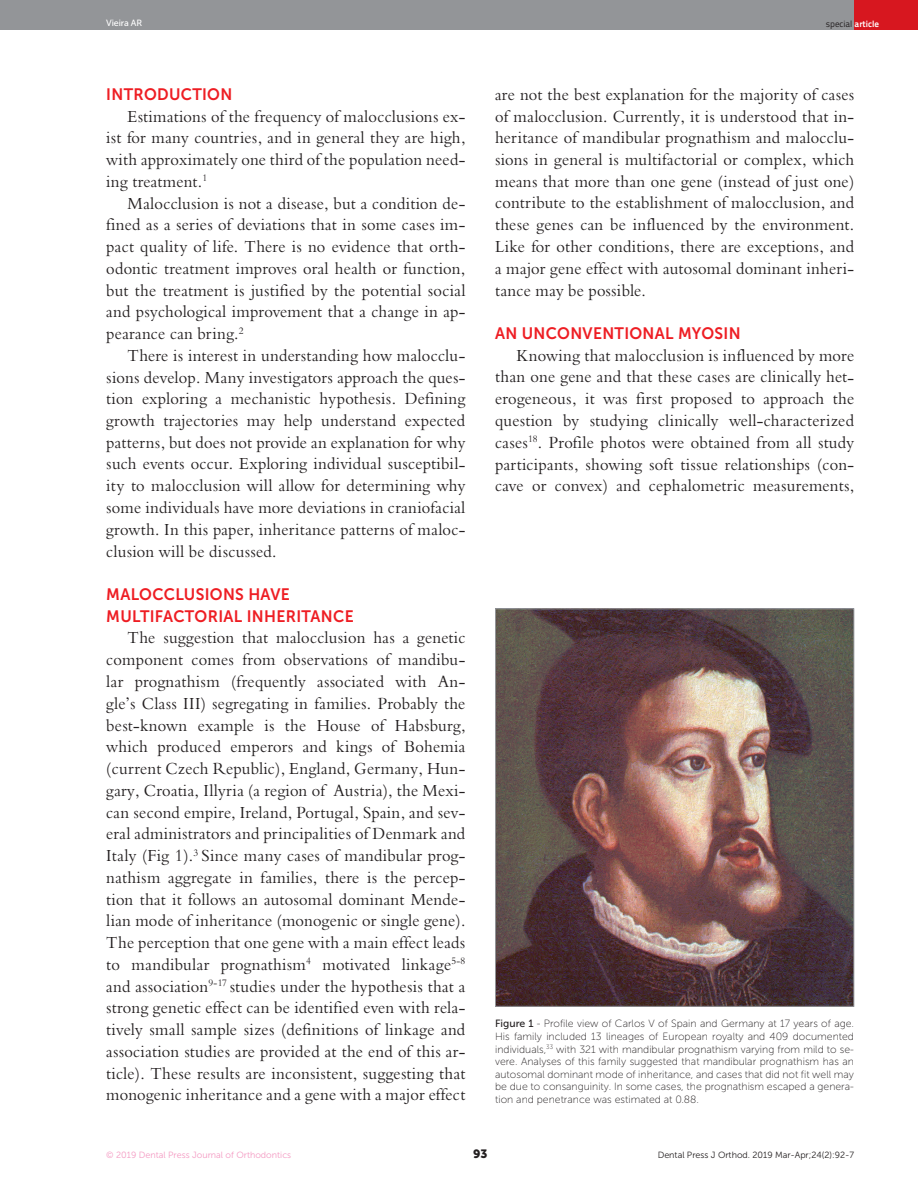
<style>
.page{position:relative;width:918px;height:1188px;background:#fff}
.page>*{position:absolute;margin:0;border:0;box-sizing:border-box;transform-origin:0 0}
.t1{font:16.5px/21.8px "Bergamo Std";letter-spacing:.02em;color:#231f20;text-align:justify;scale:.95 1}
.t2{font:16.5px/21.8px "Museo Sans 700";letter-spacing:.02em;color:#ee1d23;scale:.95 1}
.t3{font:12px "Museo Sans 900";color:#231f20}
.t4{font:10.5px/12.6px "Museo Sans 100";color:#231f20;text-align:justify}
.t5{font:9px "Museo Sans 300";color:#231f20}
.t6{font:9px "Museo Sans 300";color:#f499c2}
.t7{font:9px "Titillium Text 22 L";color:#231f20}
.t8{font:9px "Museo Sans 500";letter-spacing:-.015em;color:#fff}
.s1{font-weight:700;color:#fff}
.s2{font-family:"Museo Sans 500"}
</style>
<div class="page">
<div style="left:0;top:0;width:918px;height:30px;background:#939598"></div>
<div style="left:854px;top:0;width:64px;height:30px;background:#d7171f"></div>
<img style="left:497px;top:610px;width:355px;height:395px">
<div style="left:495px;top:608px;width:359px;height:399px;border:1px solid #939598"></div>
<p class="t8" style="left:106px;top:18px;width:37px">Vieira AR</p>
<p class="t7" style="left:826px;top:17px;width:55px">special <span class="s1">article</span></p>
<p class="t2" style="left:106px;top:83px;width:134px">INTRODUCTION</p>
<p class="t1" style="left:106px;top:105px;width:380px;text-indent:21px">Estimations of the frequency of malocclusions ex&shy;ist for many countries, and in general they are high, with approximately one third of the population need&shy;ing treatment.<sup>1</sup></p>
<p class="t1" style="left:106px;top:192px;width:380px;text-indent:21px">Malocclusion is not a disease, but a condition de&shy;fined as a series of deviations that in some cases im&shy;pact quality of life. There is no evidence that orth&shy;odontic treatment improves oral health or function, but the treatment is justified by the potential social and psychological improvement that a change in ap&shy;pearance can bring.<sup>2</sup></p>
<p class="t1" style="left:106px;top:344px;width:380px;text-indent:21px">There is interest in understanding how malocclu&shy;sions develop. Many investigators approach the ques&shy;tion exploring a mechanistic hypothesis. Defining growth trajectories may help understand expected patterns, but does not provide an explanation for why such events occur. Exploring individual susceptibil&shy;ity to malocclusion will allow for determining why some individuals have more deviations in craniofacial growth. In this paper, inheritance patterns of maloc&shy;clusion will be discussed.</p>
<p class="t2" style="left:106px;top:583px;width:262px">MALOCCLUSIONS HAVE<br>MULTIFACTORIAL INHERITANCE</p>
<p class="t1" style="left:106px;top:627px;width:380px;text-indent:21px">The suggestion that malocclusion has a genetic component comes from observations of mandibu&shy;lar prognathism (frequently associated with An&shy;gle’s Class III) segregating in families. Probably the best-known example is the House of Habsburg, which produced emperors and kings of Bohemia (current Czech Republic), England, Germany, Hun&shy;gary, Croatia, Illyria (a region of Austria), the Mexi&shy;can second empire, Ireland, Portugal, Spain, and sev&shy;eral administrators and principalities of Denmark and Italy (Fig 1).<sup>3</sup> Since many cases of mandibular prog&shy;nathism aggregate in families, there is the percep&shy;tion that it follows an autosomal dominant Mende&shy;lian mode of inheritance (monogenic or single gene).<br>The perception that one gene with a main effect leads to mandibular prognathism<sup>4</sup> motivated linkage<sup>5-8 </sup>and association<sup>9-17</sup> studies under the hypothesis that a strong genetic effect can be identified even with rela&shy;tively small sample sizes (definitions of linkage and association studies are provided at the end of this ar&shy;ticle). These results are inconsistent, suggesting that monogenic inheritance and a gene with a major effect</p>
<p class="t1" style="left:495px;top:83px;width:379px">are not the best explanation for the majority of cases of malocclusion. Currently, it is understood that in&shy;heritance of mandibular prognathism and malocclu&shy;sions in general is multifactorial or complex, which means that more than one gene (instead of just one) contribute to the establishment of malocclusion, and these genes can be influenced by the environment.<br>Like for other conditions, there are exceptions, and a major gene effect with autosomal dominant inheri&shy;tance may be possible.</p>
<p class="t2" style="left:495px;top:322px;width:260px">AN UNCONVENTIONAL MYOSIN</p>
<p class="t1" style="left:495px;top:344px;width:380px;text-indent:21px">Knowing that malocclusion is influenced by more than one gene and that these cases are clinically het&shy;erogeneous, it was first proposed to approach the question by studying clinically well-characterized cases<sup>18</sup>. Profile photos were obtained from all study participants, showing soft tissue relationships (con&shy;cave or convex) and cephalometric measurements,</p>
<p class="t4" style="left:495px;top:1018px;width:360px"><span class="s2">Figure 1</span> - Profile view of Carlos V of Spain and Germany at 17 years of age.<br>His family included 13 lineages of European royalty and 409 documented individuals,<sup>33</sup> with 321 with mandibular prognathism varying from mild to se&shy;vere. Analyses of this family suggested that mandibular prognathism has an autosomal dominant mode of inheritance, and cases that did not fit well may be due to consanguinity. In some cases, the prognathism escaped a genera&shy;tion and penetrance was estimated at 0.88.</p>
<p class="t6" style="left:106px;top:1150px;width:186px">© 2019 Dental Press Journal of Orthodontics</p>
<p class="t3" style="left:473px;top:1147px;width:16px">93</p>
<p class="t5" style="left:658px;top:1150px;width:198px">Dental Press J Orthod. 2019 Mar-Apr;24(2):92-7</p>
</div>
